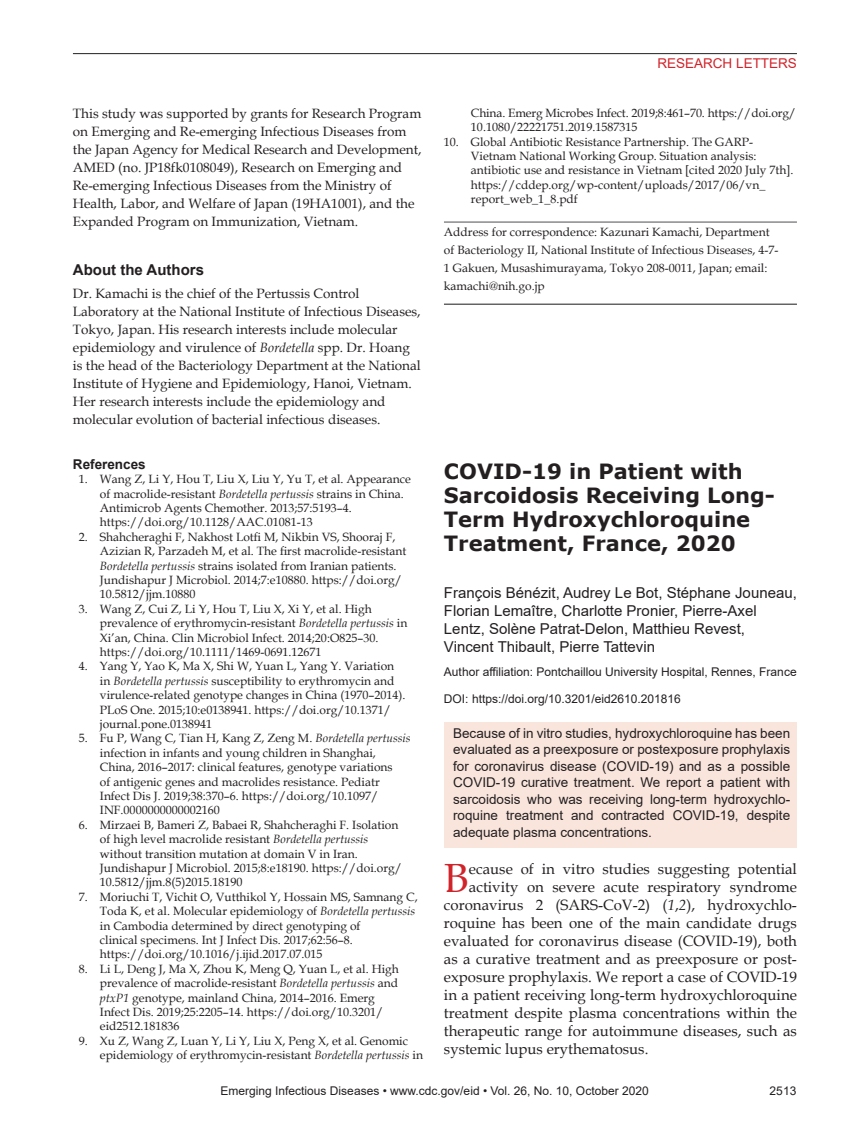
<style>
.page{position:relative;width:851px;height:1134px;background:#fff}
.page>*{position:absolute;margin:0;border:0;box-sizing:border-box;transform-origin:0 0}
.Drop_Cap{font:40.8px "Book Antiqua";color:#d1232a}
.Article_Title{font:700 21px/24px "Verdana";color:#231f20}
.Drop_Cap-2{font:15px "Book Antiqua";color:#231f20}
.Authors{font:15px/18px "Arial";color:#231f20}
.Bio_Head{font:700 15px "Arial";color:#231f20}
.Bio{font:13.5px/18px "Book Antiqua";color:#231f20}
.Acknowledgment{font:13.5px/18px "Book Antiqua";color:#231f20}
.Abstract{font:13.5px/16.5px "Arial";color:#231f20;text-align:justify}
.t1{font:13.5px "Arial";color:#d1232a}
.Ref_Title{font:700 13.5px "Arial";color:#231f20}
.References{font:12px/14.4px "Book Antiqua";color:#231f20}
.Correspondence{font:12px/18px "Book Antiqua";color:#231f20}
.Affiliations{font:12px "Arial";color:#231f20}
.DOI{font:12px "Arial";color:#231f20}
.s1{font-style:italic}
</style>
<div class="page">
<hr style="left:73px;top:53px;width:723px;height:1px;background:#231f20">
<div style="left:444px;top:723px;width:352px;height:125px;background:#f9e5dc"></div>
<hr style="left:444px;top:222px;width:353px;height:1px;background:#636366">
<hr style="left:444px;top:304px;width:353px;height:1px;background:#333">
<p class="Acknowledgment" style="left:73px;top:104px;width:350px">This study was supported by grants for Research Program on Emerging and Re-emerging Infectious Diseases from the Japan Agency for Medical Research and Development, AMED (no. JP18fk0108049), Research on Emerging and Re-emerging Infectious Diseases from the Ministry of Health, Labor, and Welfare of Japan (19HA1001), and the Expanded Program on Immunization, Vietnam.</p>
<p class="Bio_Head" style="left:73px;top:259px;width:133px">About the Authors</p>
<p class="Bio" style="left:73px;top:284px;width:349px">Dr. Kamachi is the chief of the Pertussis Control Laboratory at the National Institute of Infectious Diseases, Tokyo, Japan. His research interests include molecular epidemiology and virulence of <span class="s1">Bordetella</span> spp. Dr. Hoang is the head of the Bacteriology Department at the National Institute of Hygiene and Epidemiology, Hanoi, Vietnam.<br>Her research interests include the epidemiology and molecular evolution of bacterial infectious diseases.</p>
<p class="Ref_Title" style="left:73px;top:455px;width:74px">References</p>
<p class="References" style="left:100px;top:472px;width:312px;text-indent:-21px">1. Wang Z, Li Y, Hou T, Liu X, Liu Y, Yu T, et al. Appearance of macrolide-resistant <span class="s1">Bordetella pertussis</span> strains in China.<br>Antimicrob Agents Chemother. 2013;57:5193–4. https://doi.org/10.1128/AAC.01081-13</p>
<p class="References" style="left:100px;top:529px;width:308px;text-indent:-21px">2. Shahcheraghi F, Nakhost Lotfi M, Nikbin VS, Shooraj F, Azizian R, Parzadeh M, et al. The first macrolide-resistant <span class="s1">Bordetella pertussis</span> strains isolated from Iranian patients.<br>Jundishapur J Microbiol. 2014;7:e10880. https://doi.org/ 10.5812/jjm.10880</p>
<p class="References" style="left:100px;top:601px;width:309px;text-indent:-21px">3. Wang Z, Cui Z, Li Y, Hou T, Liu X, Xi Y, et al. High prevalence of erythromycin-resistant <span class="s1">Bordetella pertussis</span> in Xi’an, China. Clin Microbiol Infect. 2014;20:O825–30. https://doi.org/10.1111/1469-0691.12671</p>
<p class="References" style="left:100px;top:659px;width:307px;text-indent:-21px">4. Yang Y, Yao K, Ma X, Shi W, Yuan L, Yang Y. Variation in <span class="s1">Bordetella pertussis</span> susceptibility to erythromycin and virulence-related genotype changes in China (1970–2014).<br>PLoS One. 2015;10:e0138941. https://doi.org/10.1371/ journal.pone.0138941</p>
<p class="References" style="left:100px;top:731px;width:312px;text-indent:-21px">5. Fu P, Wang C, Tian H, Kang Z, Zeng M. <span class="s1">Bordetella pertussis </span>infection in infants and young children in Shanghai, China, 2016–2017: clinical features, genotype variations<br>of antigenic genes and macrolides resistance. Pediatr Infect Dis J. 2019;38:370–6. https://doi.org/10.1097/ INF.0000000000002160</p>
<p class="References" style="left:100px;top:817px;width:303px;text-indent:-21px">6. Mirzaei B, Bameri Z, Babaei R, Shahcheraghi F. Isolation of high level macrolide resistant <span class="s1">Bordetella pertussis </span>without transition mutation at domain V in Iran.<br>Jundishapur J Microbiol. 2015;8:e18190. https://doi.org/ 10.5812/jjm.8(5)2015.18190</p>
<p class="References" style="left:100px;top:889px;width:319px;text-indent:-21px">7. Moriuchi T, Vichit O, Vutthikol Y, Hossain MS, Samnang C, Toda K, et al. Molecular epidemiology of <span class="s1">Bordetella pertussis </span>in Cambodia determined by direct genotyping of<br>clinical specimens. Int J Infect Dis. 2017;62:56–8. https://doi.org/10.1016/j.ijid.2017.07.015</p>
<p class="References" style="left:100px;top:961px;width:300px;text-indent:-21px">8. Li L, Deng J, Ma X, Zhou K, Meng Q, Yuan L, et al. High prevalence of macrolide-resistant <span class="s1">Bordetella pertussis</span> and <span class="s1">ptxP1</span> genotype, mainland China, 2014–2016. Emerg Infect Dis. 2019;25:2205–14. https://doi.org/10.3201/ eid2512.181836</p>
<p class="References" style="left:100px;top:1033px;width:324px;text-indent:-21px">9. Xu Z, Wang Z, Luan Y, Li Y, Liu X, Peng X, et al. Genomic epidemiology of erythromycin-resistant <span class="s1">Bordetella pertussis</span> in</p>
<p class="t1" style="left:657px;top:54px;width:141px">RESEARCH LETTERS</p>
<p class="References" style="left:471px;top:105px;width:327px">China. Emerg Microbes Infect. 2019;8:461–70. https://doi.org/<br>10.1080/22221751.2019.1587315</p>
<p class="References" style="left:471px;top:134px;width:324px;text-indent:-27px">10. Global Antibiotic Resistance Partnership. The GARP-Vietnam National Working Group. Situation analysis: antibiotic use and resistance in Vietnam [cited 2020 July 7th]. https://cddep.org/wp-content/uploads/2017/06/vn_ report_web_1_8.pdf</p>
<p class="Correspondence" style="left:444px;top:223px;width:336px">Address for correspondence: Kazunari Kamachi, Department of Bacteriology II, National Institute of Infectious Diseases, 4-7- 1 Gakuen, Musashimurayama, Tokyo 208-0011, Japan; email: kamachi@nih.go.jp</p>
<p class="Article_Title" style="left:444px;top:459px;width:332px">COVID-19 in Patient with<br>Sarcoidosis Receiving Long-<br>Term Hydroxychloroquine<br>Treatment, France, 2020</p>
<p class="Authors" style="left:444px;top:583px;width:354px">François Bénézit, Audrey Le Bot, Stéphane Jouneau, Florian Lemaître, Charlotte Pronier, Pierre-Axel Lentz, Solène Patrat-Delon, Matthieu Revest, Vincent Thibault, Pierre Tattevin</p>
<p class="Affiliations" style="left:444px;top:664px;width:354px">Author affiliation: Pontchaillou University Hospital, Rennes, France</p>
<p class="DOI" style="left:444px;top:691px;width:238px">DOI: https://doi.org/10.3201/eid2610.201816</p>
<p class="Abstract" style="left:453px;top:725px;width:338px">Because of in vitro studies, hydroxychloroquine has been evaluated as a preexposure or postexposure prophylaxis for coronavirus disease (COVID-19) and as a possible COVID-19 curative treatment. We report a patient with sarcoidosis who was receiving long-term hydroxychlo&shy;roquine treatment and contracted COVID-19, despite adequate plasma concentrations.</p>
<p class="Drop_Cap" style="left:444px;top:850px;width:26px">B</p>
<p class="Drop_Cap-2" style="left:469px;top:859px;width:329px">ecause of in vitro studies suggesting potential</p>
<p class="Drop_Cap-2" style="left:469px;top:877px;width:329px">activity on severe acute respiratory syndrome</p>
<p class="Drop_Cap-2" style="left:444px;top:895px;width:354px">coronavirus 2 (SARS-CoV-2) (<span class="s1">1</span>,<span class="s1">2</span>), hydroxychlo-</p>
<p class="Drop_Cap-2" style="left:444px;top:913px;width:354px">roquine has been one of the main candidate drugs</p>
<p class="Drop_Cap-2" style="left:444px;top:931px;width:354px">evaluated for coronavirus disease (COVID-19), both</p>
<p class="Drop_Cap-2" style="left:444px;top:949px;width:354px">as a curative treatment and as preexposure or post-</p>
<p class="Drop_Cap-2" style="left:444px;top:967px;width:354px">exposure prophylaxis. We report a case of COVID-19</p>
<p class="Drop_Cap-2" style="left:444px;top:985px;width:354px">in a patient receiving long-term hydroxychloroquine</p>
<p class="Drop_Cap-2" style="left:444px;top:1003px;width:354px">treatment despite plasma concentrations within the</p>
<p class="Drop_Cap-2" style="left:444px;top:1021px;width:354px">therapeutic range for autoimmune diseases, such as</p>
<p class="Drop_Cap-2" style="left:444px;top:1039px;width:206px">systemic lupus erythematosus.</p>
<p class="Affiliations" style="left:220px;top:1083px;width:429px">Emerging Infectious Diseases • www.cdc.gov/eid • Vol. 26, No. 10, October 2020</p>
<p class="Affiliations" style="left:769px;top:1083px;width:28px">2513</p>
</div>
